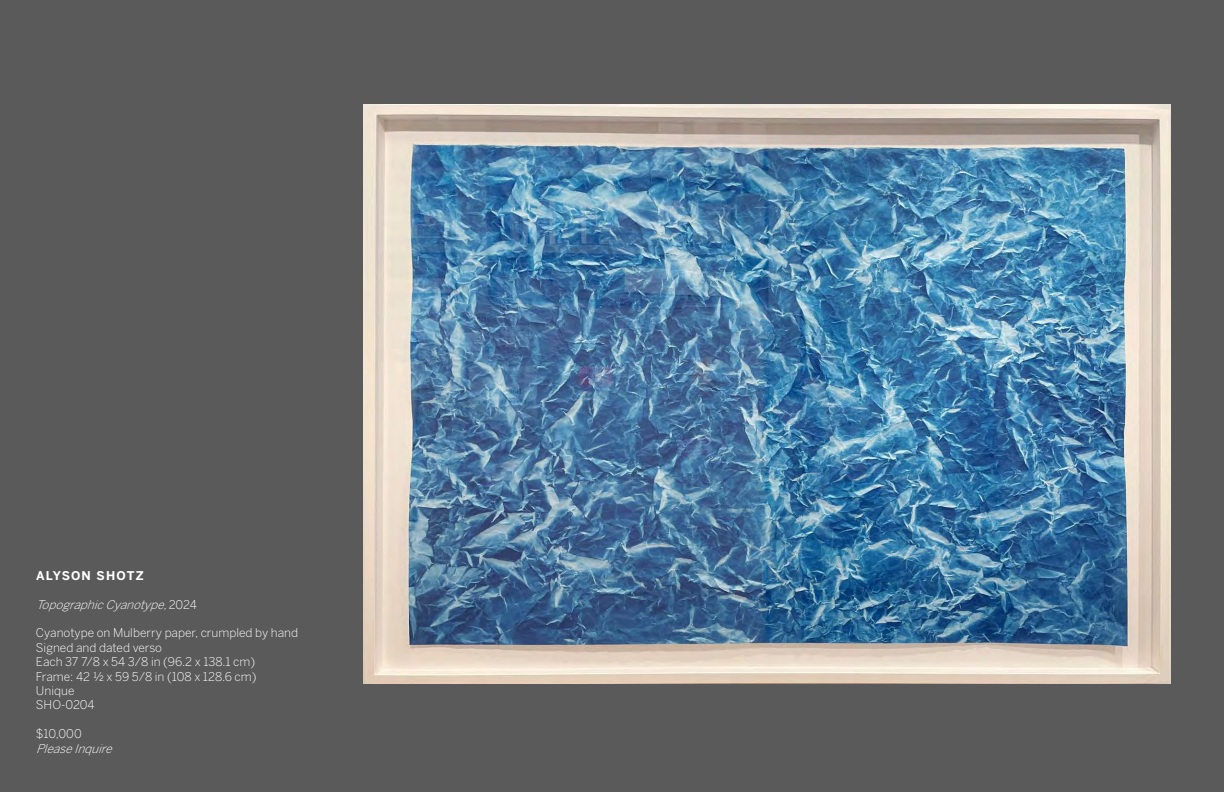
<style>
.page{position:relative;width:1224px;height:792px;background:#5a5a5a}
.page>*{position:absolute;margin:0;border:0;box-sizing:border-box;transform-origin:0 0}
.t1{font:300 12px "Benton Sans";color:#fff}
.t2{font:italic 300 12px "Benton Sans";color:#fff}
.t3{font:700 12px "Benton Sans";letter-spacing:.1em;color:#fff}
.s1{font-style:normal}
</style>
<div class="page">
<img style="left:364px;top:104px;width:807px;height:580px">
<p class="t3" style="left:36px;top:568px;width:109px">ALYSON SHOTZ</p>
<p class="t2" style="left:36px;top:597px;width:163px">TopographicCyanotype,<span class="s1">2 0 2 4</span></p>
<p class="t1" style="left:36px;top:626px;width:264px">Cyanotype on Mulberry paper, crumpled by hand</p>
<p class="t1" style="left:36px;top:640px;width:128px">Signed and dated verso</p>
<p class="t1" style="left:36px;top:655px;width:221px">Each 37 7/8 x 54 3/8 in (96.2 x 138.1 cm)</p>
<p class="t1" style="left:36px;top:669px;width:222px">Frame: 42 ½ x 59 5/8 in (108 x 128.6 cm)</p>
<p class="t1" style="left:36px;top:684px;width:40px">Unique</p>
<p class="t1" style="left:36px;top:698px;width:60px">SHO-0204</p>
<p class="t1" style="left:36px;top:727px;width:47px">$10,000</p>
<p class="t2" style="left:36px;top:741px;width:82px">PleaseInquire</p>
</div>
